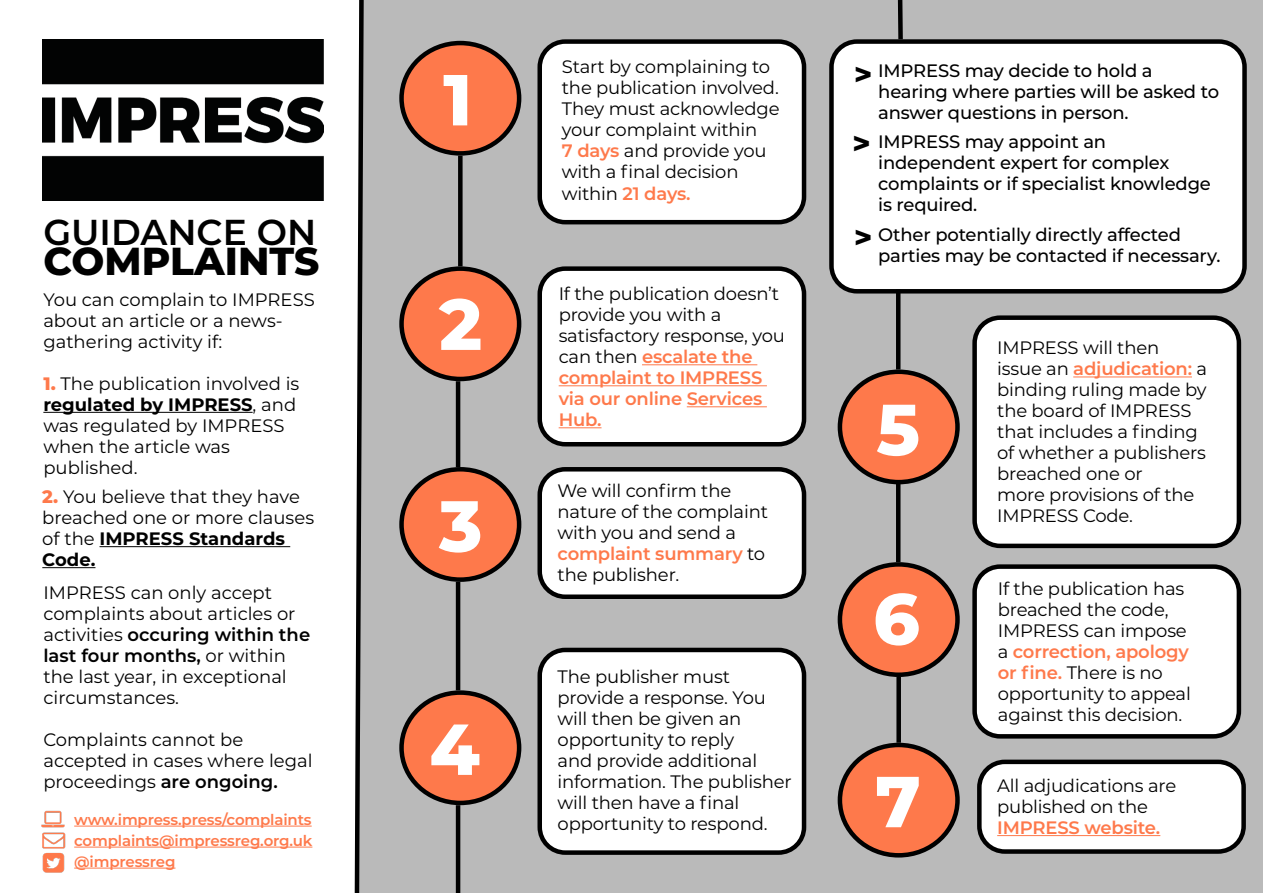
<style>
.page{position:relative;width:1263px;height:893px;background:#fff}
.page>*{position:absolute;margin:0;border:0;box-sizing:border-box;transform-origin:0 0}
.t1{font:800 72px "Montserrat";color:#fff}
.t2{font:800 39px "Montserrat";color:#000}
.t3{font:600 36px "Montserrat";color:#000}
.t4{font:800 30px "Montserrat";color:#000}
.t5{font:18px/21px "Montserrat";letter-spacing:-.01em;color:#000}
.t6{font:500 18px/21px "Montserrat";letter-spacing:-.01em;color:#000}
.t7{font:600 18px "Montserrat";letter-spacing:-.01em;color:#fe794b}
.t8{font:600 15px/21px "Montserrat";letter-spacing:-.01em;color:#fe794b;text-align:justify}
.s1{font-weight:800;color:#fe794b}
.s2{font-weight:700}
.s3{font-weight:600}
.s4{font-weight:600;color:#fe794b}
</style>
<div class="page">
<div style="left:360px;top:0;width:903px;height:893px;background:#bababa"></div>
<img style="left:42px;top:39px;width:282px;height:162px">
<hr style="left:43px;top:412px;width:210px;height:1px;background:#000">
<div style="left:401px;top:43px;width:118px;height:110px;background:#fe794b;border-radius:50%"></div>
<div style="left:399px;top:41px;width:122px;height:115px;border:4px solid #000;border-radius:50%"></div>
<div style="left:401px;top:269px;width:118px;height:110px;background:#fe794b;border-radius:50%"></div>
<div style="left:399px;top:266px;width:122px;height:115px;border:4px solid #000;border-radius:50%"></div>
<div style="left:401px;top:469px;width:118px;height:111px;background:#fe794b;border-radius:50%"></div>
<div style="left:399px;top:467px;width:122px;height:115px;border:4px solid #000;border-radius:50%"></div>
<div style="left:401px;top:693px;width:118px;height:110px;background:#fe794b;border-radius:50%"></div>
<div style="left:399px;top:690px;width:122px;height:115px;border:4px solid #000;border-radius:50%"></div>
<div style="left:840px;top:372px;width:117px;height:110px;background:#fe794b;border-radius:50%"></div>
<div style="left:838px;top:369px;width:122px;height:115px;border:4px solid #000;border-radius:50%"></div>
<div style="left:840px;top:564px;width:117px;height:111px;background:#fe794b;border-radius:50%"></div>
<div style="left:838px;top:562px;width:122px;height:115px;border:4px solid #000;border-radius:50%"></div>
<div style="left:840px;top:745px;width:117px;height:110px;background:#fe794b;border-radius:50%"></div>
<div style="left:838px;top:743px;width:122px;height:114px;border:4px solid #000;border-radius:50%"></div>
<div style="left:540px;top:42px;width:264px;height:180px;background:#fff;border-radius:26px"></div>
<div style="left:537px;top:39px;width:269px;height:185px;border:4px solid #000;border-radius:26px"></div>
<div style="left:540px;top:269px;width:264px;height:175px;background:#fff;border-radius:26px"></div>
<div style="left:537px;top:266px;width:269px;height:180px;border:4px solid #000;border-radius:26px"></div>
<div style="left:540px;top:469px;width:264px;height:128px;background:#fff;border-radius:26px"></div>
<div style="left:537px;top:467px;width:269px;height:132px;border:4px solid #000;border-radius:26px"></div>
<div style="left:540px;top:650px;width:264px;height:203px;background:#fff;border-radius:26px"></div>
<div style="left:537px;top:648px;width:269px;height:207px;border:4px solid #000;border-radius:26px"></div>
<hr style="left:642px;top:364px;width:115px;height:1px;background:#fe794b">
<hr style="left:559px;top:385px;width:208px;height:1px;background:#fe794b">
<hr style="left:687px;top:406px;width:80px;height:1px;background:#fe794b">
<hr style="left:559px;top:427px;width:42px;height:1px;background:#fe794b">
<div style="left:458px;top:156px;width:5px;height:110px;background:#000"></div>
<hr style="left:456px;top:381px;width:4px;height:86px;background:#000">
<hr style="left:456px;top:582px;width:4px;height:108px;background:#000">
<div style="left:975px;top:318px;width:264px;height:228px;background:#fff;border-radius:26px"></div>
<div style="left:972px;top:315px;width:269px;height:233px;border:4px solid #000;border-radius:26px"></div>
<div style="left:831px;top:42px;width:413px;height:249px;background:#fff;border-radius:26px"></div>
<div style="left:829px;top:39px;width:418px;height:255px;border:4px solid #000;border-radius:26px"></div>
<hr style="left:456px;top:805px;width:4px;height:88px;background:#000">
<hr style="left:896px;top:290px;width:4px;height:79px;background:#000">
<div style="left:898px;top:0;width:5px;height:39px;background:#000"></div>
<hr style="left:1073px;top:376px;width:119px;height:1px;background:#fe794b">
<div style="left:975px;top:567px;width:264px;height:169px;background:#fff;border-radius:26px"></div>
<div style="left:972px;top:564px;width:269px;height:175px;border:4px solid #000;border-radius:26px"></div>
<div style="left:979px;top:762px;width:264px;height:89px;background:#fff;border-radius:26px"></div>
<div style="left:977px;top:760px;width:269px;height:94px;border:4px solid #000;border-radius:26px"></div>
<hr style="left:997px;top:835px;width:163px;height:1px;background:#fe794b">
<hr style="left:896px;top:480px;width:4px;height:82px;background:#000">
<div style="left:896px;top:677px;width:5px;height:66px;background:#000"></div>
<hr style="left:100px;top:546px;width:190px;height:1px;background:#000">
<hr style="left:42px;top:567px;width:53px;height:1px;background:#000">
<svg style="left:354px;top:0;width:10px;height:893px"></svg>
<hr style="left:74px;top:826px;width:238px;height:1px;background:#fe794b">
<hr style="left:74px;top:847px;width:238px;height:1px;background:#fe794b">
<hr style="left:74px;top:868px;width:101px;height:1px;background:#fe794b">
<img style="left:42px;top:810px;width:23px;height:18px">
<img style="left:43px;top:852px;width:21px;height:21px">
<img style="left:42px;top:832px;width:23px;height:17px">
<h3 class="t3" style="left:43px;top:207px;width:274px">GUIDANCE ON</h3>
<h2 class="t2" style="left:43px;top:233px;width:278px">COMPLAINTS</h2>
<p class="t5" style="left:43px;top:288px;width:273px">You can complain to IMPRESS about an article or a news&shy;gathering activity if:</p>
<p class="t5" style="left:43px;top:372px;width:257px"><span class="s1">1.</span> The publication involved is <span class="s2">regulated by IMPRESS</span>, and was regulated by IMPRESS when the article was published.</p>
<p class="t5" style="left:42px;top:485px;width:273px"><span class="s1">2.</span> You believe that they have breached one or more clauses of the <span class="s2">IMPRESS Standards<br>Code.</span></p>
<p class="t5" style="left:43px;top:582px;width:268px">IMPRESS can only accept complaints about articles or activities <span class="s3">occuring within the last four months,</span> or within the last year, in exceptional circumstances.</p>
<p class="t5" style="left:43px;top:729px;width:271px">Complaints cannot be accepted in cases where legal proceedings <span class="s3">are ongoing.</span></p>
<p class="t8" style="left:74px;top:808px;width:240px">www.impress.press/complaints complaints@impressreg.org.uk @impressreg</p>
<h1 class="t1" style="left:443px;top:47px;width:31px">1</h1>
<h1 class="t1" style="left:439px;top:272px;width:45px">2</h1>
<h1 class="t1" style="left:439px;top:473px;width:45px">3</h1>
<h1 class="t1" style="left:429px;top:697px;width:52px">4</h1>
<p class="t5" style="left:562px;top:55px;width:219px">Start by complaining to the publication involved.<br>They must acknowledge your complaint within<br><span class="s4">7 days</span> and provide you with a final decision within <span class="s4">21 days.</span></p>
<p class="t5" style="left:559px;top:282px;width:228px">If the publication doesn’t provide you with a satisfactory response, you can then <span class="s4">escalate the complaint to IMPRESS via our online Services<br>Hub.</span></p>
<p class="t5" style="left:558px;top:479px;width:212px">We will confirm the nature of the complaint with you and send a <span class="s4">complaint summary</span> to the publisher.</p>
<p class="t5" style="left:558px;top:665px;width:236px">The publisher must provide a response. You will then be given an opportunity to reply<br>and provide additional information. The publisher will then have a final opportunity to respond.</p>
<h3 class="t4" style="left:854px;top:52px;width:20px">&gt;</h3>
<h3 class="t4" style="left:852px;top:121px;width:20px">&gt;</h3>
<h3 class="t4" style="left:854px;top:216px;width:20px">&gt;</h3>
<p class="t6" style="left:878px;top:60px;width:342px">IMPRESS may decide to hold a hearing where parties will be asked to answer questions in person.</p>
<p class="t6" style="left:878px;top:131px;width:334px">IMPRESS may appoint an independent expert for complex complaints or if specialist knowledge is required.</p>
<p class="t6" style="left:878px;top:224px;width:344px">Other potentially directly affected parties may be contacted if necessary.</p>
<h1 class="t1" style="left:876px;top:377px;width:45px">5</h1>
<h1 class="t1" style="left:873px;top:566px;width:48px">6</h1>
<h1 class="t1" style="left:875px;top:749px;width:47px">7</h1>
<p class="t5" style="left:997px;top:337px;width:211px">IMPRESS will then issue an <span class="s4">adjudication:</span> a binding ruling made by the board of IMPRESS that includes a finding of whether a publishers breached one or<br>more provisions of the<br>IMPRESS Code.</p>
<p class="t5" style="left:998px;top:578px;width:194px">If the publication has breached the code,<br>IMPRESS can impose a <span class="s4">correction, apology or fine.</span> There is no opportunity to appeal against this decision.</p>
<p class="t5" style="left:997px;top:774px;width:181px">All adjudications are published on the</p>
<p class="t7" style="left:997px;top:815px;width:165px">IMPRESS website.</p>
</div>
